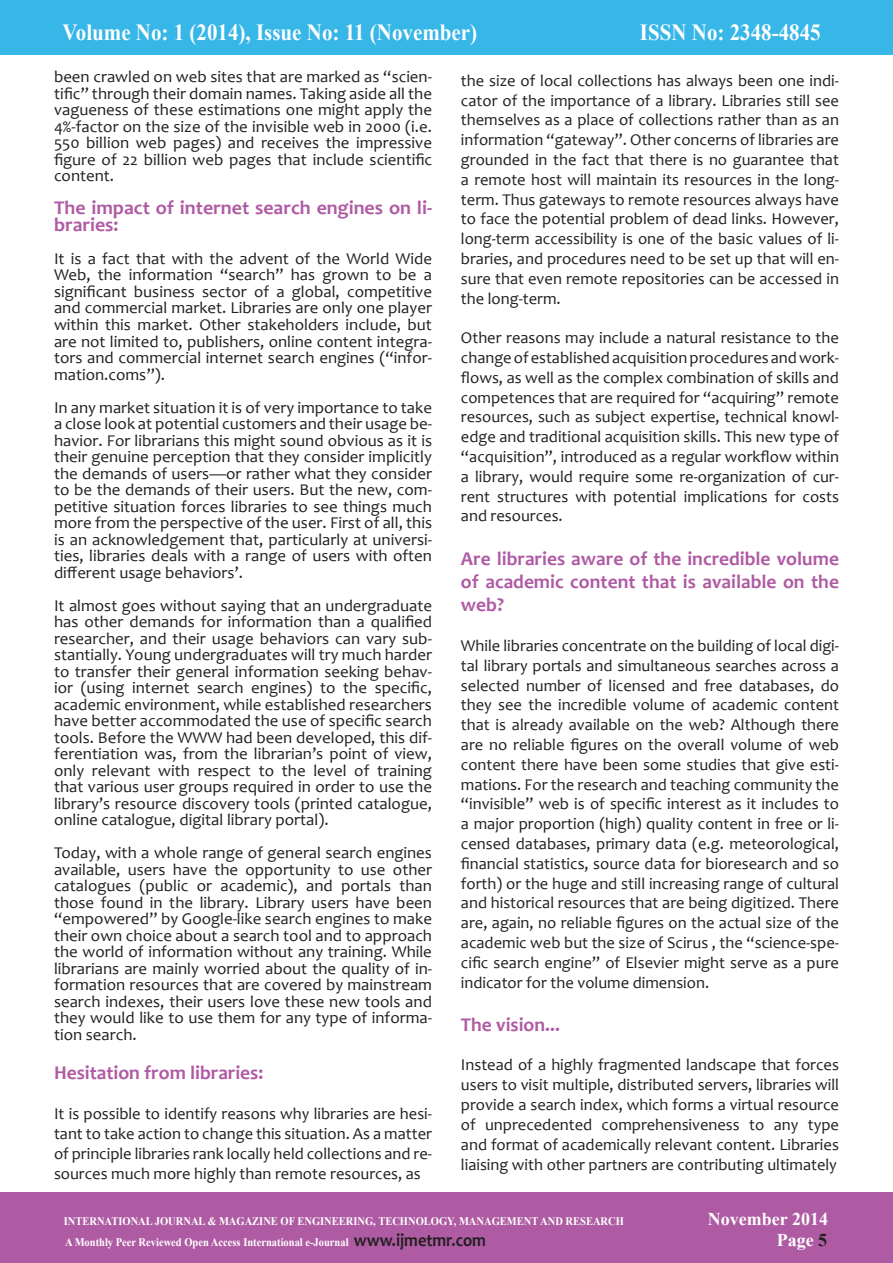
<style>
.page{position:relative;width:893px;height:1263px;background:#fff}
.page>*{position:absolute;margin:0;border:0;box-sizing:border-box;transform-origin:0 0}
.t1{font:700 23.1px "Times New Roman";color:#fff;scale:.91 1}
.t2{font:700 19.5px/23.4px "Candara";color:#af5ba4}
.t3{font:700 18.15px "Arial";letter-spacing:.11em;color:#fff;scale:.81 1}
.t4{font:700 18px "Times New Roman";color:#fff}
.t5{font:16.5px/16.5px "Candara";color:#231f20;text-align:justify}
.t6{font:700 16.5px "Arial";color:#fff}
.t7{font:700 11.55px "Times New Roman";color:#fff;scale:.91 1}
.s1{font-family:"Candara";font-size:18.15px;color:#231f20}
.s2{color:#231f20}
.s3{font-weight:400;font-size:18px}
.s4{font-size:16.5px}
</style>
<div class="page">
<div style="left:0;top:0;width:893px;height:54px;background:#37b6e8"></div>
<div style="left:0;top:1193px;width:893px;height:70px;background:#af5ba4"></div>
<p class="t1" style="left:63px;top:16px;width:457px">Volume No: 1 (2014), Issue No: 11 (November)</p>
<p class="t1" style="left:640px;top:16px;width:200px">ISSN No: 2348-4845</p>
<p class="t1" style="left:68px;top:16px;width:458px">Volume No: 3 (2014), Issue No: 12 (November)</p>
<p class="t1" style="left:752px;top:16px;width:78px">20 3706</p>
<p class="t5" style="left:54px;top:69px;width:380px">been crawled on web sites that are marked as “scien&shy;tific” through their domain names. Taking aside all the vagueness of these estimations one might apply the 4%-factor on the size of the invisible web in 2000 (i.e.<br>550 billion web pages) and receives the impressive figure of 22 billion web pages that include scientific content.</p>
<p class="t2" style="left:54px;top:200px;width:380px;line-height:16.5px">The impact of internet search engines on li&shy;braries:</p>
<p class="t5" style="left:54px;top:250px;width:380px">It is a fact that with the advent of the World Wide Web, the information “search” has grown to be a significant business sector of a global, competitive and commercial market. Libraries are only one player within this market. Other stakeholders include, but are not limited to, publishers, online content integra&shy;tors and commercial internet search engines (“infor&shy;mation.coms”).</p>
<p class="t5" style="left:54px;top:399px;width:380px">In any market situation it is of very importance to take a close look at potential customers and their usage be&shy;havior. For librarians this might sound obvious as it is their genuine perception that they consider implicitly the demands of users—or rather what they consider to be the demands of their users. But the new, com&shy;petitive situation forces libraries to see things much more from the perspective of the user. First of all, this is an acknowledgement that, particularly at universi&shy;ties, libraries deals with a range of users with often different usage behaviors’.</p>
<p class="t5" style="left:54px;top:597px;width:380px">It almost goes without saying that an undergraduate has other demands for information than a qualified researcher, and their usage behaviors can vary sub&shy;stantially. Young undergraduates will try much harder to transfer their general information seeking behav&shy;ior (using internet search engines) to the specific, academic environment, while established researchers have better accommodated the use of specific search tools. Before the WWW had been developed, this dif&shy;ferentiation was, from the librarian’s point of view, only relevant with respect to the level of training that various user groups required in order to use the library’s resource discovery tools (printed catalogue, online catalogue, digital library portal).</p>
<p class="t5" style="left:54px;top:844px;width:380px">Today, with a whole range of general search engines available, users have the opportunity to use other catalogues (public or academic), and portals than those found in the library. Library users have been “empowered” by Google-like search engines to make their own choice about a search tool and to approach the world of information without any training. While librarians are mainly worried about the quality of in&shy;formation resources that are covered by mainstream search indexes, their users love these new tools and they would like to use them for any type of informa&shy;tion search.</p>
<p class="t2" style="left:54px;top:1061px;width:211px">Hesitation from libraries:</p>
<p class="t5" style="left:54px;top:1104px;width:380px;line-height:19.8px">It is possible to identify reasons why libraries are hesi&shy;tant to take action to change this situation. As a matter of principle libraries rank locally held collections and re&shy;sources much more highly than remote resources, as</p>
<p class="t5" style="left:461px;top:70px;width:380px;line-height:19.8px">the size of local collections has always been one indi&shy;cator of the importance of a library. Libraries still see themselves as a place of collections rather than as an information “gateway”. Other concerns of libraries are grounded in the fact that there is no guarantee that a remote host will maintain its resources in the long&shy;term. Thus gateways to remote resources always have to face the potential problem of dead links. However, long-term accessibility is one of the basic values of li&shy;braries, and procedures need to be set up that will en&shy;sure that even remote repositories can be accessed in the long-term.</p>
<p class="t5" style="left:461px;top:328px;width:380px;line-height:19.8px">Other reasons may include a natural resistance to the change of established acquisition procedures and work&shy;flows, as well as the complex combination of skills and competences that are required for “acquiring” remote resources, such as subject expertise, technical knowl&shy;edge and traditional acquisition skills. This new type of “acquisition”, introduced as a regular workflow within a library, would require some re-organization of cur&shy;rent structures with potential implications for costs and resources.</p>
<p class="t2" style="left:461px;top:546px;width:380px;text-align:justify">Are libraries aware of the incredible volume of academic content that is available on the web?</p>
<p class="t5" style="left:461px;top:636px;width:380px;line-height:19.8px">While libraries concentrate on the building of local digi&shy;tal library portals and simultaneous searches across a selected number of licensed and free databases, do they see the incredible volume of academic content that is already available on the web? Although there are no reliable figures on the overall volume of web content there have been some studies that give esti&shy;mations. For the research and teaching community the “invisible” web is of specific interest as it includes to a major proportion (high) quality content in free or li&shy;censed databases, primary data (e.g. meteorological, financial statistics, source data for bioresearch and so forth) or the huge and still increasing range of cultural and historical resources that are being digitized. There are, again, no reliable figures on the actual size of the academic web but the size of Scirus , the “science-spe&shy;cific search engine” of Elsevier might serve as a pure indicator for the volume dimension.</p>
<p class="t2" style="left:461px;top:1012px;width:100px">The vision...</p>
<p class="t5" style="left:461px;top:1055px;width:379px;line-height:19.8px">Instead of a highly fragmented landscape that forces users to visit multiple, distributed servers, libraries will provide a search index, which forms a virtual resource of unprecedented comprehensiveness to any type and format of academically relevant content. Libraries liaising with other partners are contributing ultimately</p>
<p class="t7" style="left:64px;top:1213px;width:617px">INTERNATIONAL JOURNAL &amp; MAGAZINE OF ENGINEERING, TECHNOLOGY, MANAGEMENT AND RESEARCH</p>
<p class="t4" style="left:708px;top:1206px;width:122px">November 2014</p>
<p class="t7" style="left:65px;top:1234px;width:464px">A Monthly Peer Reviewed Open Access International e-Journal <span class="s1">www.ijmetmr.com</span></p>
<p class="t4" style="left:777px;top:1228px;width:52px">Page <span class="s2">5</span></p>
<p class="t3" style="left:80px;top:1211px;width:311px">YUVA ENGINEERS <span class="s3">|</span> <span class="s4">NOVEMBER</span></p>
<p class="t6" style="left:352px;top:1213px;width:38px">2014</p>
<p class="t6" style="left:765px;top:1213px;width:54px">PAGE <span class="s2">8</span></p>
</div>
